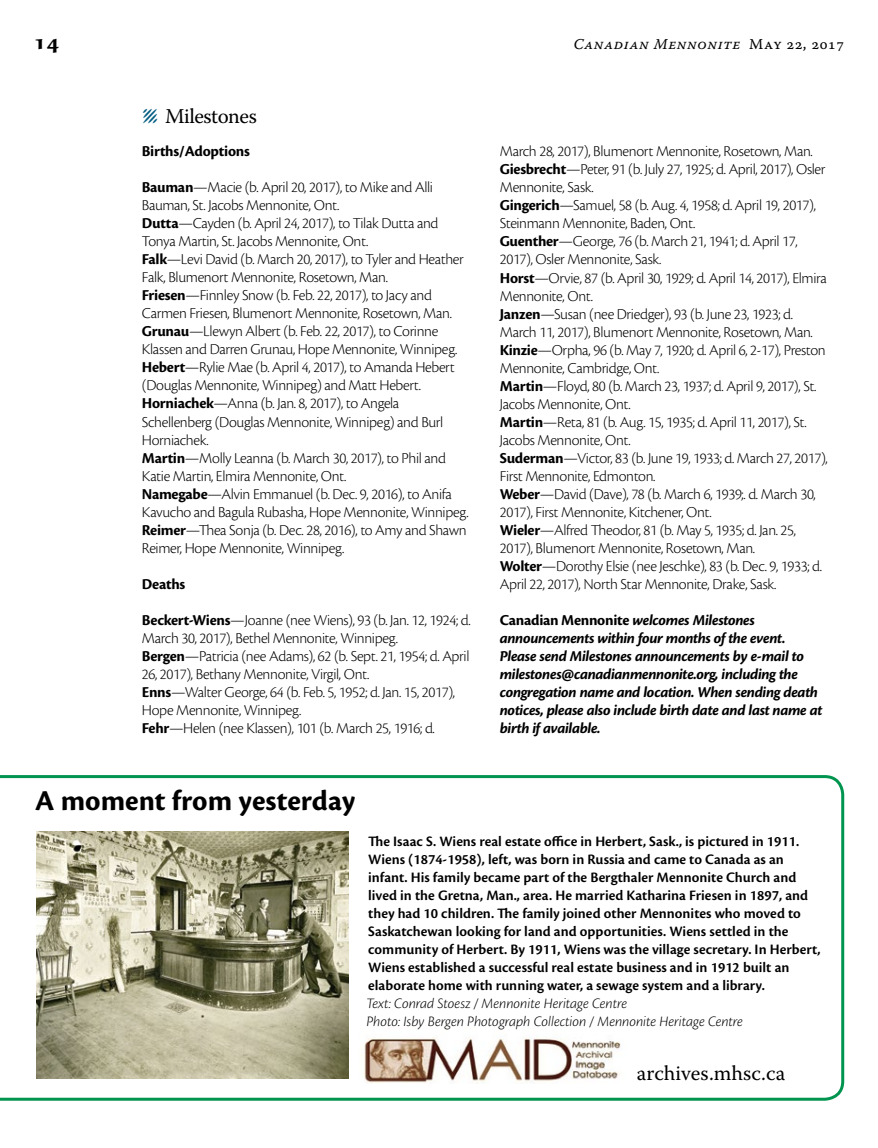
<style>
.page{position:relative;width:878px;height:1148px;background:#fff}
.page>*{position:absolute;margin:0;border:0;box-sizing:border-box;transform-origin:0 0}
.t1{font:700 30px "Cronos Pro";color:#000}
.t2{font:21px "Warnock Pro";letter-spacing:-.005em;color:#000}
.t3{font:700 21px "Sava Pro";color:#000}
.t4{font:300 15.75px/18px "Cronos Pro";letter-spacing:-.02em;color:#000}
.t5{font:italic 700 15.75px/18px "Cronos Pro";letter-spacing:-.025em;color:#000}
.t6{font:700 15.75px "Cronos Pro";color:#000}
.t7{font:600 15px/18px "Cronos Pro";color:#000}
.t8{font:italic 300 15px/18px "Cronos Pro";letter-spacing:-.005em;color:#000}
.t9{font:15px "Warnock Pro It Capt";letter-spacing:.035em;color:#000}
.s1{font-family:"Warnock Pro Capt"}
.s2{font-size:30px;color:#005e83}
.s3{font-weight:700}
.s4{font-style:normal}
</style>
<div class="page">
<svg style="left:0;top:775px;width:844px;height:325px"></svg>
<h2 class="t3" style="left:34px;top:28px;width:27px">14</h2>
<p class="t9" style="left:573px;top:35px;width:272px">Canadian Mennonite <span class="s1">May 22, 2017</span></p>
<h2 class="t2" style="left:142px;top:104px;width:116px"><span class="s2">Λ</span> Milestones</h2>
<p class="t6" style="left:142px;top:142px;width:109px">Births/Adoptions</p>
<p class="t4" style="left:142px;top:178px;width:328px"><span class="s3">Bauman</span>—Macie (b. April 20, 2017), to Mike and Alli Bauman, St. Jacobs Mennonite, Ont.<br><span class="s3">Dutta</span>—Cayden (b. April 24, 2017), to Tilak Dutta and Tonya Martin, St. Jacobs Mennonite, Ont.<br><span class="s3">Falk</span>—Levi David (b. March 20, 2017), to Tyler and Heather Falk, Blumenort Mennonite, Rosetown, Man.<br><span class="s3">Friesen</span>—Finnley Snow (b. Feb. 22, 2017), to Jacy and Carmen Friesen, Blumenort Mennonite, Rosetown, Man.<br><span class="s3">Grunau</span>—Llewyn Albert (b. Feb. 22, 2017), to Corinne Klassen and Darren Grunau, Hope Mennonite, Winnipeg.<br><span class="s3">Hebert</span>—Rylie Mae (b. April 4, 2017), to Amanda Hebert (Douglas Mennonite, Winnipeg) and Matt Hebert.<br><span class="s3">Horniachek</span>—Anna (b. Jan. 8, 2017), to Angela Schellenberg (Douglas Mennonite, Winnipeg) and Burl Horniachek.<br><span class="s3">Martin</span>—Molly Leanna (b. March 30, 2017), to Phil and Katie Martin, Elmira Mennonite, Ont.<br><span class="s3">Namegabe</span>—Alvin Emmanuel (b. Dec. 9, 2016), to Anifa Kavucho and Bagula Rubasha, Hope Mennonite, Winnipeg.<br><span class="s3">Reimer</span>—Thea Sonja (b. Dec. 28, 2016), to Amy and Shawn Reimer, Hope Mennonite, Winnipeg.</p>
<p class="t6" style="left:142px;top:574px;width:45px">Deaths</p>
<p class="t4" style="left:142px;top:610px;width:330px"><span class="s3">Beckert-Wiens</span>—Joanne (nee Wiens), 93 (b. Jan. 12, 1924; d.<br>March 30, 2017), Bethel Mennonite, Winnipeg.<br><span class="s3">Bergen</span>—Patricia (nee Adams), 62 (b. Sept. 21, 1954; d. April 26, 2017), Bethany Mennonite, Virgil, Ont.<br><span class="s3">Enns</span>—Walter George, 64 (b. Feb. 5, 1952; d. Jan. 15, 2017), Hope Mennonite, Winnipeg.<br><span class="s3">Fehr</span>—Helen (nee Klassen), 101 (b. March 25, 1916; d.</p>
<h1 class="t1" style="left:35px;top:783px;width:321px">A moment from yesterday</h1>
<p class="t4" style="left:499px;top:142px;width:329px">March 28, 2017), Blumenort Mennonite, Rosetown, Man.<br><span class="s3">Giesbrecht</span>—Peter, 91 (b. July 27, 1925; d. April, 2017), Osler Mennonite, Sask.<br><span class="s3">Gingerich</span>—Samuel, 58 (b. Aug. 4, 1958; d. April 19, 2017), Steinmann Mennonite, Baden, Ont.<br><span class="s3">Guenther</span>—George, 76 (b. March 21, 1941; d. April 17, 2017), Osler Mennonite, Sask.<br><span class="s3">Horst</span>—Orvie, 87 (b. April 30, 1929; d. April 14, 2017), Elmira Mennonite, Ont.<br><span class="s3">Janzen</span>—Susan (nee Driedger), 93 (b. June 23, 1923; d.<br>March 11, 2017), Blumenort Mennonite, Rosetown, Man.<br><span class="s3">Kinzie</span>—Orpha, 96 (b. May 7, 1920; d. April 6, 2-17), Preston Mennonite, Cambridge, Ont.<br><span class="s3">Martin</span>—Floyd, 80 (b. March 23, 1937; d. April 9, 2017), St.<br>Jacobs Mennonite, Ont.<br><span class="s3">Martin</span>—Reta, 81 (b. Aug. 15, 1935; d. April 11, 2017), St.<br>Jacobs Mennonite, Ont.<br><span class="s3">Suderman</span>—Victor, 83 (b. June 19, 1933; d. March 27, 2017), First Mennonite, Edmonton.<br><span class="s3">Weber</span>—David (Dave), 78 (b. March 6, 1939;. d. March 30, 2017), First Mennonite, Kitchener, Ont.<br><span class="s3">Wieler</span>—Alfred Theodor, 81 (b. May 5, 1935; d. Jan. 25, 2017), Blumenort Mennonite, Rosetown, Man.<br><span class="s3">Wolter</span>—Dorothy Elsie (nee Jeschke), 83 (b. Dec. 9, 1933; d.<br>April 22, 2017), North Star Mennonite, Drake, Sask.</p>
<p class="t5" style="left:499px;top:611px;width:324px"><span class="s4">Canadian Mennonite</span> welcomes Milestones announcements within four months of the event.<br>Please send Milestones announcements by e-mail to milestones@canadianmennonite.org, including the congregation name and location. When sending death notices, please also include birth date and last name at birth if available.</p>
<p class="t7" style="left:368px;top:833px;width:454px">The Isaac S. Wiens real estate office in Herbert, Sask., is pictured in 1911.<br>Wiens (1874-1958), left, was born in Russia and came to Canada as an infant. His family became part of the Bergthaler Mennonite Church and lived in the Gretna, Man., area. He married Katharina Friesen in 1897, and they had 10 children. The family joined other Mennonites who moved to Saskatchewan looking for land and opportunities. Wiens settled in the community of Herbert. By 1911, Wiens was the village secretary. In Herbert, Wiens established a successful real estate business and in 1912 built an elaborate home with running water, a sewage system and a library.</p>
<p class="t8" style="left:366px;top:994px;width:378px">Text: Conrad Stoesz / Mennonite Heritage Centre<br>Photo: Isby Bergen Photograph Collection / Mennonite Heritage Centre</p>
<h2 class="t2" style="left:637px;top:1060px;width:150px">archives.mhsc.ca</h2>
</div>
